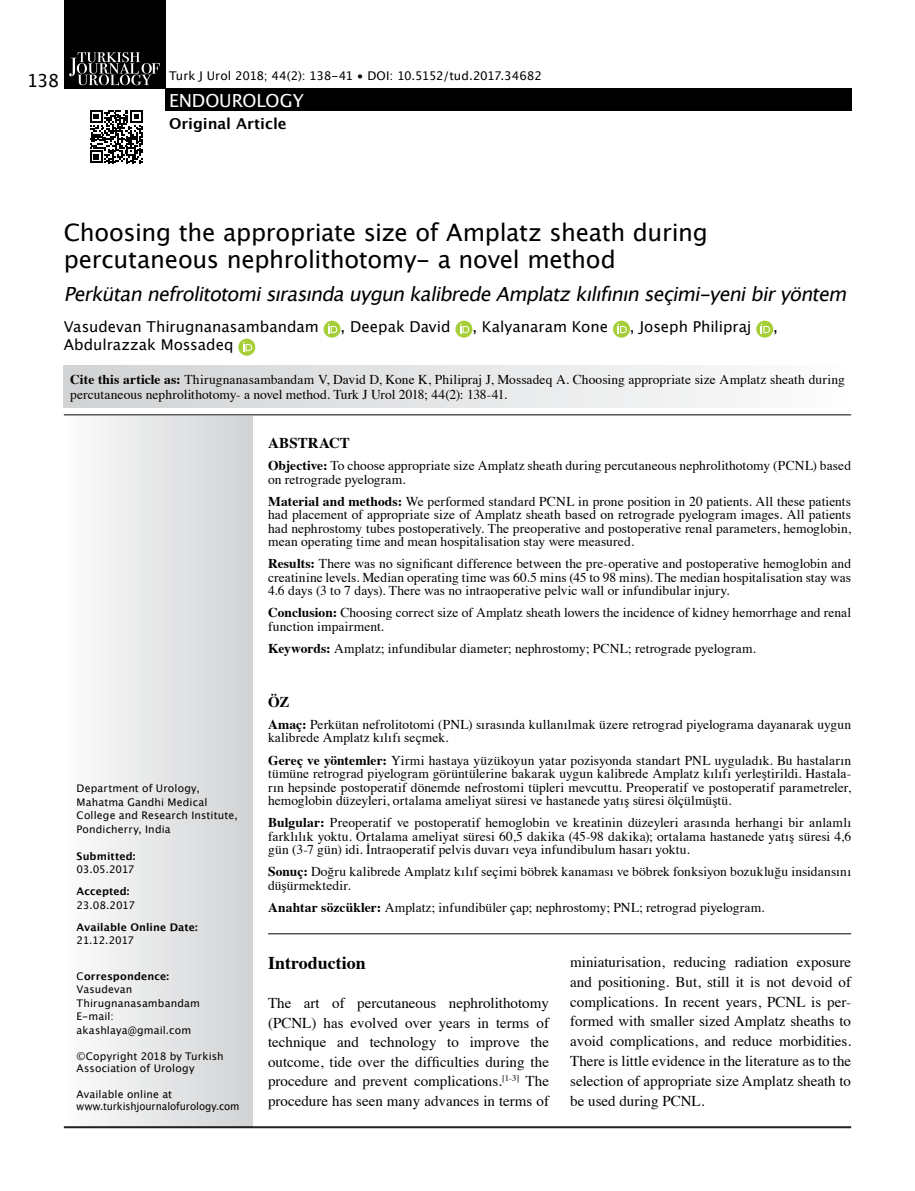
<style>
.page{position:relative;width:915px;height:1191px;background:#fff}
.page>*{position:absolute;margin:0;border:0;box-sizing:border-box;transform-origin:0 0}
.t1{font:24px/27px "Lucida Grande";letter-spacing:-.01em;color:#000}
.t2{font:italic 19.5px "Lucida Grande";color:#000}
.t3{font:700 18px "Times";color:#000}
.t4{font:18px "Lucida Grande";letter-spacing:-.005em;color:#fff}
.t5{font:18px "Lucida Grande";color:#000}
.t6{font:15px/19.8px "Times";color:#000;text-align:justify}
.t7{font:15px "Lucida Grande";color:#000}
.t8{font:700 15px "Lucida Grande";color:#000}
.t9{font:700 15px "Times";letter-spacing:.005em;color:#000}
.t10{font:13.5px/13.5px "Times";letter-spacing:.005em;color:#000}
.t11{font:12px "Lucida Grande";letter-spacing:-.015em;color:#000}
.t12{font:10.5px/13.5px "Lucida Grande";letter-spacing:.01em;color:#000}
.t13{font:700 10.5px "Lucida Grande";letter-spacing:.01em;color:#000}
.s1{font-weight:700}
</style>
<div class="page">
<div style="left:64px;top:0;width:101px;height:89px;background:#000"></div>
<div style="left:165px;top:88px;width:685px;height:23px;background:#000"></div>
<svg style="left:69px;top:52px;width:91px;height:33px"></svg>
<svg style="left:90px;top:110px;width:53px;height:53px"></svg>
<div style="left:64px;top:417px;width:189px;height:710px;background:linear-gradient(to right,#fcfcfc,#d1d2d4)"></div>
<svg style="left:323px;top:321px;width:17px;height:17px"></svg>
<svg style="left:328px;top:324px;width:9px;height:9px"></svg>
<svg style="left:455px;top:321px;width:17px;height:17px"></svg>
<svg style="left:460px;top:324px;width:9px;height:9px"></svg>
<svg style="left:612px;top:321px;width:17px;height:17px"></svg>
<svg style="left:617px;top:324px;width:9px;height:9px"></svg>
<svg style="left:756px;top:321px;width:17px;height:17px"></svg>
<svg style="left:760px;top:324px;width:9px;height:9px"></svg>
<svg style="left:238px;top:339px;width:17px;height:17px"></svg>
<svg style="left:243px;top:342px;width:9px;height:9px"></svg>
<hr style="left:64px;top:414px;width:786px;height:1px;background:#000">
<hr style="left:64px;top:1127px;width:786px;height:1px;background:#000">
<hr style="left:64px;top:1126px;width:786px;height:1px;background:#000">
<div style="left:64px;top:365px;width:786px;height:43px;background:linear-gradient(to right,#d1d2d4,#fcfcfc)"></div>
<hr style="left:268px;top:933px;width:582px;height:1px;background:#000">
<h3 class="t5" style="left:27px;top:70px;width:34px">138</h3>
<p class="t11" style="left:169px;top:69px;width:374px">Turk J Urol 2018; 44(2): 138-41 • DOI: 10.5152/tud.2017.34682</p>
<h3 class="t4" style="left:169px;top:90px;width:136px">ENDOUROLOGY</h3>
<p class="t8" style="left:169px;top:112px;width:119px">Original Article</p>
<h1 class="t1" style="left:64px;top:219px;width:645px">Choosing the appropriate size of Amplatz sheath during percutaneous nephrolithotomy- a novel method</h1>
<h2 class="t2" style="left:64px;top:283px;width:790px">PerkütannefrolitotomisırasındauygunkalibredeAmplatzkılıfınınseçimi-yenibiryöntem</h2>
<p class="t7" style="left:64px;top:318px;width:256px">Vasudevan Thirugnanasambandam</p>
<p class="t7" style="left:340px;top:318px;width:112px">, Deepak David</p>
<p class="t7" style="left:472px;top:318px;width:137px">, Kalyanaram Kone</p>
<p class="t7" style="left:629px;top:318px;width:123px">, Joseph Philipraj</p>
<p class="t7" style="left:773px;top:318px;width:6px">,</p>
<p class="t7" style="left:64px;top:336px;width:171px">Abdulrazzak Mossadeq</p>
<p class="t10" style="left:70px;top:371px;width:775px;line-height:15px"><span class="s1">Cite this article as:</span> Thirugnanasambandam V, David D, Kone K, Philipraj J, Mossadeq A. Choosing appropriate size Amplatz sheath during percutaneous nephrolithotomy- a novel method. Turk J Urol 2018; 44(2): 138-41.</p>
<p class="t12" style="left:77px;top:781px;width:163px">Department of Urology,<br>Mahatma Gandhi Medical<br>College and Research Institute,<br>Pondicherry, India</p>
<p class="t13" style="left:77px;top:847px;width:60px">Submitted:</p>
<p class="t12" style="left:77px;top:862px;width:59px">03.05.2017</p>
<p class="t13" style="left:77px;top:882px;width:54px">Accepted:</p>
<p class="t12" style="left:77px;top:898px;width:60px">23.08.2017</p>
<p class="t13" style="left:77px;top:918px;width:123px">Available Online Date:</p>
<p class="t12" style="left:77px;top:933px;width:59px">21.12.2017</p>
<p class="t12" style="left:77px;top:969px;width:125px">C<span class="s1">orrespondence:<br></span>Vasudevan<br>Thirugnanasambandam<br>E-mail: akashlaya@gmail.com</p>
<p class="t12" style="left:77px;top:1049px;width:148px;line-height:12.6px">©Copyright 2018 by Turkish<br>Association of Urology</p>
<p class="t12" style="left:77px;top:1087px;width:164px;line-height:12.6px">Available online at www.turkishjournalofurology.com</p>
<p class="t9" style="left:268px;top:429px;width:83px">ABSTRACT</p>
<p class="t10" style="left:268px;top:458px;width:584px"><span class="s1">Objective:</span> To choose appropriate size Amplatz sheath during percutaneous nephrolithotomy (PCNL) based on retrograde pyelogram.</p>
<p class="t10" style="left:268px;top:493px;width:584px;text-align:justify"><span class="s1">Material and methods:</span> We performed standard PCNL in prone position in 20 patients. All these patients had placement of appropriate size of Amplatz sheath based on retrograde pyelogram images. All patients had nephrostomy tubes postoperatively. The preoperative and postoperative renal parameters, hemoglobin, mean operating time and mean hospitalisation stay were measured.</p>
<p class="t10" style="left:268px;top:556px;width:584px;text-align:justify"><span class="s1">Results:</span> There was no significant difference between the pre-operative and postoperative hemoglobin and creatinine levels. Median operating time was 60.5 mins (45 to 98 mins). The median hospitalisation stay was 4.6 days (3 to 7 days). There was no intraoperative pelvic wall or infundibular injury.</p>
<p class="t10" style="left:268px;top:605px;width:584px"><span class="s1">Conclusion:</span> Choosing correct size of Amplatz sheath lowers the incidence of kidney hemorrhage and renal function impairment.</p>
<p class="t10" style="left:268px;top:640px;width:489px"><span class="s1">Keywords:</span> Amplatz; infundibular diameter; nephrostomy; PCNL; retrograde pyelogram.</p>
<p class="t9" style="left:268px;top:687px;width:23px">ÖZ</p>
<p class="t10" style="left:268px;top:716px;width:584px"><span class="s1">Amaç:</span> Perkütan nefrolitotomi (PNL) sırasında kullanılmak üzere retrograd piyelograma dayanarak uygun kalibrede Amplatz kılıfı seçmek.</p>
<p class="t10" style="left:268px;top:752px;width:584px;text-align:justify"><span class="s1">Gereç ve yöntemler:</span> Yirmi hastaya yüzükoyun yatar pozisyonda standart PNL uyguladık. Bu hastaların tümüne retrograd piyelogram görüntülerine bakarak uygun kalibrede Amplatz kılıfı yerleştirildi. Hastala&shy;rın hepsinde postoperatif dönemde nefrostomi tüpleri mevcuttu. Preoperatif ve postoperatif parametreler, hemoglobin düzeyleri, ortalama ameliyat süresi ve hastanede yatış süresi ölçülmüştü.</p>
<p class="t10" style="left:268px;top:814px;width:584px;text-align:justify"><span class="s1">Bulgular:</span> Preoperatif ve postoperatif hemoglobin ve kreatinin düzeyleri arasında herhangi bir anlamlı farklılık yoktu. Ortalama ameliyat süresi 60,5 dakika (45-98 dakika); ortalama hastanede yatış süresi 4,6 gün (3-7 gün) idi. İntraoperatif pelvis duvarı veya infundibulum hasarı yoktu.</p>
<p class="t10" style="left:268px;top:863px;width:584px"><span class="s1">Sonuç:</span> Doğru kalibrede Amplatz kılıf seçimi böbrek kanaması ve böbrek fonksiyon bozukluğu insidansını düşürmektedir.</p>
<p class="t10" style="left:268px;top:899px;width:498px"><span class="s1">Anahtar sözcükler:</span> Amplatz; infundibüler çap; nephrostomy; PNL; retrograd piyelogram.</p>
<h3 class="t3" style="left:268px;top:945px;width:99px">Introduction</h3>
<p class="t6" style="left:268px;top:992px;width:282px">The art of percutaneous nephrolithotomy (PCNL) has evolved over years in terms of technique and technology to improve the outcome, tide over the difficulties during the procedure and prevent complications.<sup>[1-3]</sup> The procedure has seen many advances in terms of</p>
<p class="t6" style="left:570px;top:950px;width:282px">miniaturisation, reducing radiation exposure and positioning. But, still it is not devoid of complications. In recent years, PCNL is per&shy;formed with smaller sized Amplatz sheaths to avoid complications, and reduce morbidities.<br>There is little evidence in the literature as to the selection of appropriate size Amplatz sheath to be used during PCNL.</p>
</div>
